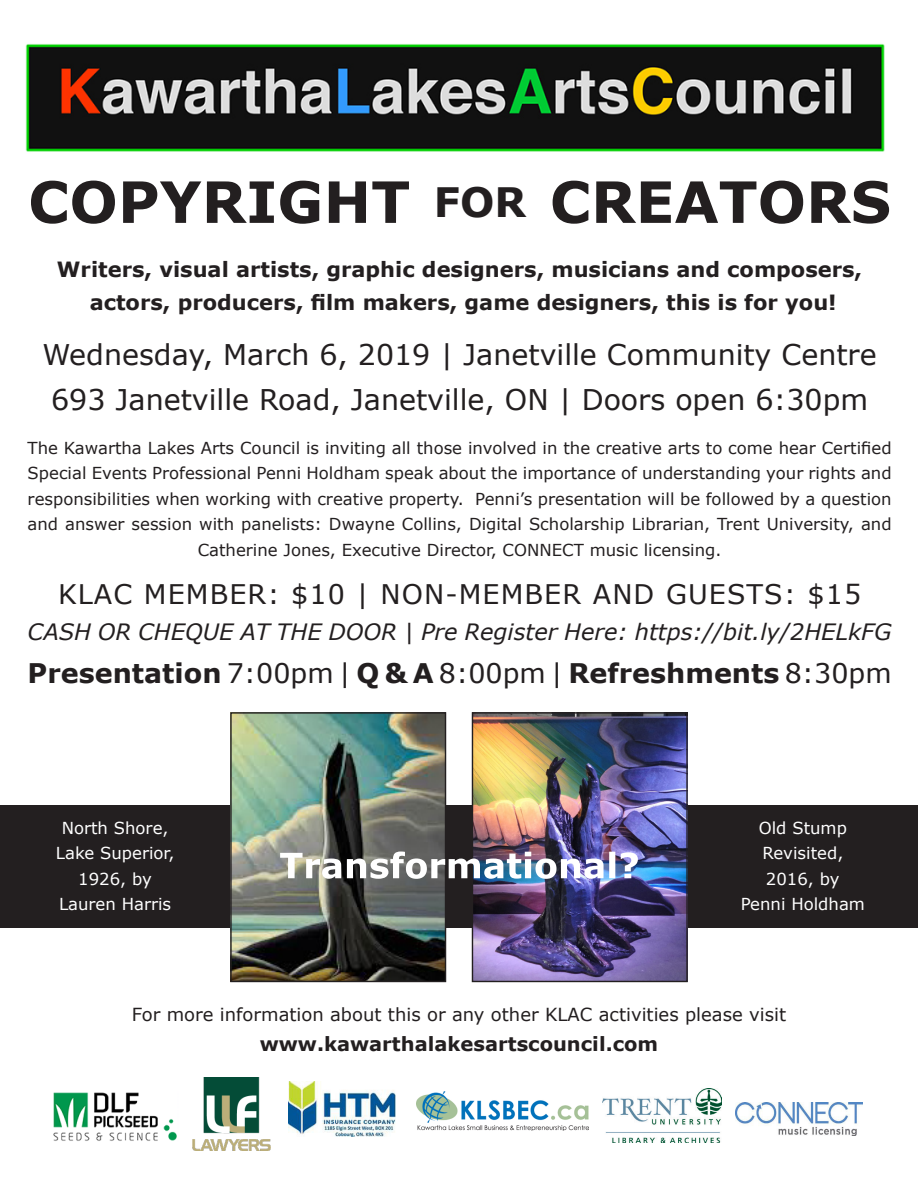
<style>
.page{position:relative;width:918px;height:1188px;background:#fff}
.page>*{position:absolute;margin:0;border:0;box-sizing:border-box;transform-origin:0 0}
.t1{font:700 57px "Verdana";color:#231f20}
.t2{font:28.5px "Verdana";color:#231f20}
.t3{font:700 27px "Verdana";color:#231f20}
.t4{font:27px "Verdana";letter-spacing:.04em;color:#231f20}
.t5{font:italic 22.5px "Verdana";color:#231f20}
.t6{font:700 21px "Verdana";color:#231f20}
.t7{font:700 19.5px "Verdana";color:#231f20}
.t8{font:18px "Verdana";color:#231f20}
.t9{font:16.5px/25.5px "Verdana";color:#231f20;text-align:center}
.t10{font:16.5px "Verdana";color:#fff}
.s1{font-size:40.5px}
.s2{font-weight:400}
</style>
<div class="page">
<div style="left:0;top:806px;width:918px;height:122px;background:#231f20"></div>
<img style="left:25px;top:44px;width:860px;height:108px">
<img style="left:232px;top:714px;width:212px;height:266px">
<div style="left:230px;top:712px;width:216px;height:270px;border:1px solid #231f20"></div>
<img style="left:474px;top:714px;width:212px;height:266px">
<div style="left:472px;top:712px;width:216px;height:270px;border:1px solid #231f20"></div>
<img style="left:53px;top:1092px;width:124px;height:49px">
<img style="left:192px;top:1078px;width:78px;height:72px">
<img style="left:417px;top:1091px;width:172px;height:40px">
<img style="left:280px;top:852px;width:358px;height:27px">
<img style="left:603px;top:1088px;width:118px;height:55px">
<img style="left:289px;top:1082px;width:106px;height:55px">
<img style="left:735px;top:1103px;width:127px;height:32px">
<p class="t1" style="left:28px;top:165px;width:864px">COPYRIGHT <span class="s1">FOR</span> CREATORS</p>
<p class="t6" style="left:57px;top:256px;width:807px">Writers, visual artists, graphic designers, musicians and composers,</p>
<p class="t6" style="left:90px;top:289px;width:749px">actors, producers, film makers, game designers, this is for you!</p>
<p class="t2" style="left:43px;top:337px;width:836px">Wednesday, March 6, 2019 | Janetville Community Centre</p>
<p class="t2" style="left:51px;top:382px;width:819px">693 Janetville Road, Janetville, ON | Doors open 6:30pm</p>
<p class="t9" style="left:28px;top:435px;width:866px">The Kawartha Lakes Arts Council is inviting all those involved in the creative arts to come hear Certified Special Events Professional Penni Holdham speak about the importance of understanding your rights and responsibilities when working with creative property. Penni’s presentation will be followed by a question and answer session with panelists: Dwayne Collins, Digital Scholarship Librarian, Trent University, and Catherine Jones, Executive Director, CONNECT music licensing.</p>
<p class="t4" style="left:58px;top:577px;width:805px">KLAC MEMBER: $10 | NON-MEMBER AND GUESTS: $15</p>
<p class="t5" style="left:28px;top:617px;width:865px">CASH OR CHEQUE AT THE DOOR | Pre Register Here: https://bit.ly/2HELkFG</p>
<p class="t3" style="left:28px;top:656px;width:866px">Presentation <span class="s2">7:00pm |</span> Q &amp; A <span class="s2">8:00pm |</span> Refreshments <span class="s2">8:30pm</span></p>
<p class="t10" style="left:62px;top:817px;width:108px">North Shore,</p>
<p class="t10" style="left:56px;top:843px;width:120px">Lake Superior,</p>
<p class="t10" style="left:78px;top:868px;width:75px">1926, by</p>
<p class="t10" style="left:59px;top:894px;width:114px">Lauren Harris</p>
<p class="t10" style="left:759px;top:817px;width:90px">Old Stump</p>
<p class="t10" style="left:762px;top:843px;width:82px">Revisited,</p>
<p class="t10" style="left:766px;top:868px;width:75px">2016, by</p>
<p class="t10" style="left:741px;top:894px;width:126px">Penni Holdham</p>
<p class="t8" style="left:132px;top:1003px;width:656px">For more information about this or any other KLAC activities please visit</p>
<p class="t7" style="left:260px;top:1031px;width:400px">www.kawarthalakesartscouncil.com</p>
</div>
